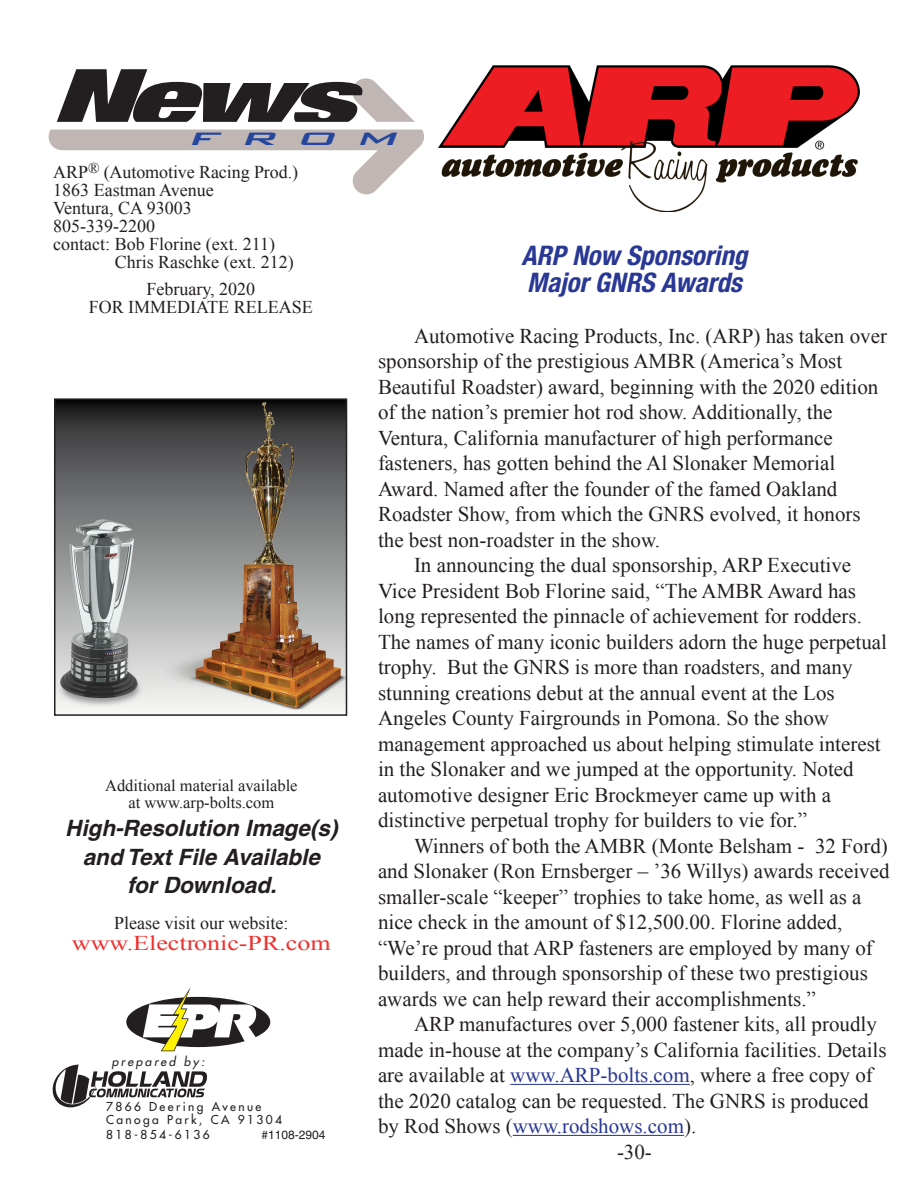
<style>
.page{position:relative;width:918px;height:1188px;background:#fff}
.page>*{position:absolute;margin:0;border:0;box-sizing:border-box;transform-origin:0 0}
.t1{font:italic 700 condensed 27px "Helvetica Neue";color:#293795}
.t2{font:italic 24px "Gannon";color:#24469d;scale:2 1}
.t3{font:italic 700 22.5px/28.5px "Helvetica";color:#231f20;text-align:center}
.t4{font:21px/25.5px "Times New Roman";color:#231f20}
.t5{font:21px "Times New Roman";color:#ee312e;scale:1.24 1}
.t6{font:18px "Times New Roman";color:#231f20}
.t7{font:16.5px "Times New Roman";color:#231f20}
.t8{font:12px "Futura";letter-spacing:.2em;color:#231f20}
.t9{font:italic 12px "Futura";letter-spacing:.2em;color:#231f20}
.t10{font:12px "Helvetica";color:#231f20}
.s1{color:#fff}
.s2{color:#293795}
</style>
<div class="page">
<hr style="left:510px;top:1084px;width:180px;height:1px;background:#293795">
<hr style="left:513px;top:1135px;width:171px;height:1px;background:#293795">
<img style="left:438px;top:65px;width:422px;height:146px">
<svg style="left:49px;top:130px;width:375px;height:65px"></svg>
<svg style="left:57px;top:69px;width:358px;height:53px"></svg>
<svg style="left:126px;top:987px;width:144px;height:64px"></svg>
<svg style="left:52px;top:1065px;width:155px;height:42px"></svg>
<img style="left:57px;top:401px;width:287px;height:311px">
<div style="left:54px;top:398px;width:293px;height:318px;border:2px solid #231f20"></div>
<p class="t2" style="left:190px;top:128px;width:108px">FROM</p>
<p class="t6" style="left:53px;top:160px;width:246px">ARP<sup>®</sup> (Automotive Racing Prod.)</p>
<p class="t6" style="left:53px;top:178px;width:162px">1863 Eastman Avenue</p>
<p class="t6" style="left:53px;top:196px;width:140px">Ventura, CA 93003</p>
<p class="t6" style="left:53px;top:214px;width:103px">805-339-2200</p>
<p class="t6" style="left:53px;top:232px;width:223px">contact: Bob Florine (ext. 211)</p>
<p class="t6" style="left:53px;top:250px;width:242px"><span class="s1">contact:</span> Chris Raschke (ext. 212)</p>
<p class="t6" style="left:146px;top:277px;width:110px">February, 2020</p>
<p class="t6" style="left:89px;top:295px;width:226px">FOR IMMEDIATE RELEASE</p>
<p class="t7" style="left:105px;top:775px;width:194px">Additional material available</p>
<p class="t7" style="left:128px;top:791px;width:148px">at www.arp-bolts.com</p>
<p class="t3" style="left:65px;top:814px;width:274px">High-Resolution Image(s) and Text File Available</p>
<p class="t3" style="left:127px;top:871px;width:151px">for Download.</p>
<p class="t6" style="left:114px;top:911px;width:176px">Please visit our website:</p>
<p class="t5" style="left:72px;top:929px;width:210px">www.Electronic-PR.com</p>
<p class="t9" style="left:112px;top:1053px;width:94px">prepared by:</p>
<p class="t8" style="left:106px;top:1098px;width:157px">7866 Deering Avenue</p>
<p class="t8" style="left:106px;top:1112px;width:177px">Canoga Park, CA 91304</p>
<p class="t8" style="left:106px;top:1127px;width:105px">818-854-6136</p>
<p class="t10" style="left:261px;top:1128px;width:66px">#1108-2904</p>
<p class="t1" style="left:522px;top:239px;width:227px">ARP Now Sponsoring</p>
<p class="t1" style="left:527px;top:266px;width:216px">Major GNRS Awards</p>
<p class="t4" style="left:378px;top:323px;width:511px;text-indent:36px">Automotive Racing Products, Inc. (ARP) has taken over sponsorship of the prestigious AMBR (America’s Most Beautiful Roadster) award, beginning with the 2020 edition of the nation’s premier hot rod show. Additionally, the Ventura, California manufacturer of high performance fasteners, has gotten behind the Al Slonaker Memorial Award. Named after the founder of the famed Oakland Roadster Show, from which the GNRS evolved, it honors the best non-roadster in the show.</p>
<p class="t4" style="left:378px;top:552px;width:511px;text-indent:36px">In announcing the dual sponsorship, ARP Executive Vice President Bob Florine said, “The AMBR Award has long represented the pinnacle of achievement for rodders.<br>The names of many iconic builders adorn the huge perpetual trophy. But the GNRS is more than roadsters, and many stunning creations debut at the annual event at the Los Angeles County Fairgrounds in Pomona. So the show management approached us about helping stimulate interest in the Slonaker and we jumped at the opportunity. Noted automotive designer Eric Brockmeyer came up with a distinctive perpetual trophy for builders to vie for.”</p>
<p class="t4" style="left:378px;top:833px;width:513px;text-indent:36px">Winners of both the AMBR (Monte Belsham - 32 Ford) and Slonaker (Ron Ernsberger – ’36 Willys) awards received smaller-scale “keeper” trophies to take home, as well as a nice check in the amount of $12,500.00. Florine added, “We’re proud that ARP fasteners are employed by many of builders, and through sponsorship of these two prestigious awards we can help reward their accomplishments.”</p>
<p class="t4" style="left:378px;top:1011px;width:510px;text-indent:36px">ARP manufactures over 5,000 fastener kits, all proudly made in-house at the company’s California facilities. Details are available at <span class="s2">www.ARP-bolts.com</span>, where a free copy of the 2020 catalog can be requested. The GNRS is produced by Rod Shows (<span class="s2">www.rodshows.com</span>).</p>
<p class="t4" style="left:617px;top:1139px;width:36px">-30-</p>
</div>
